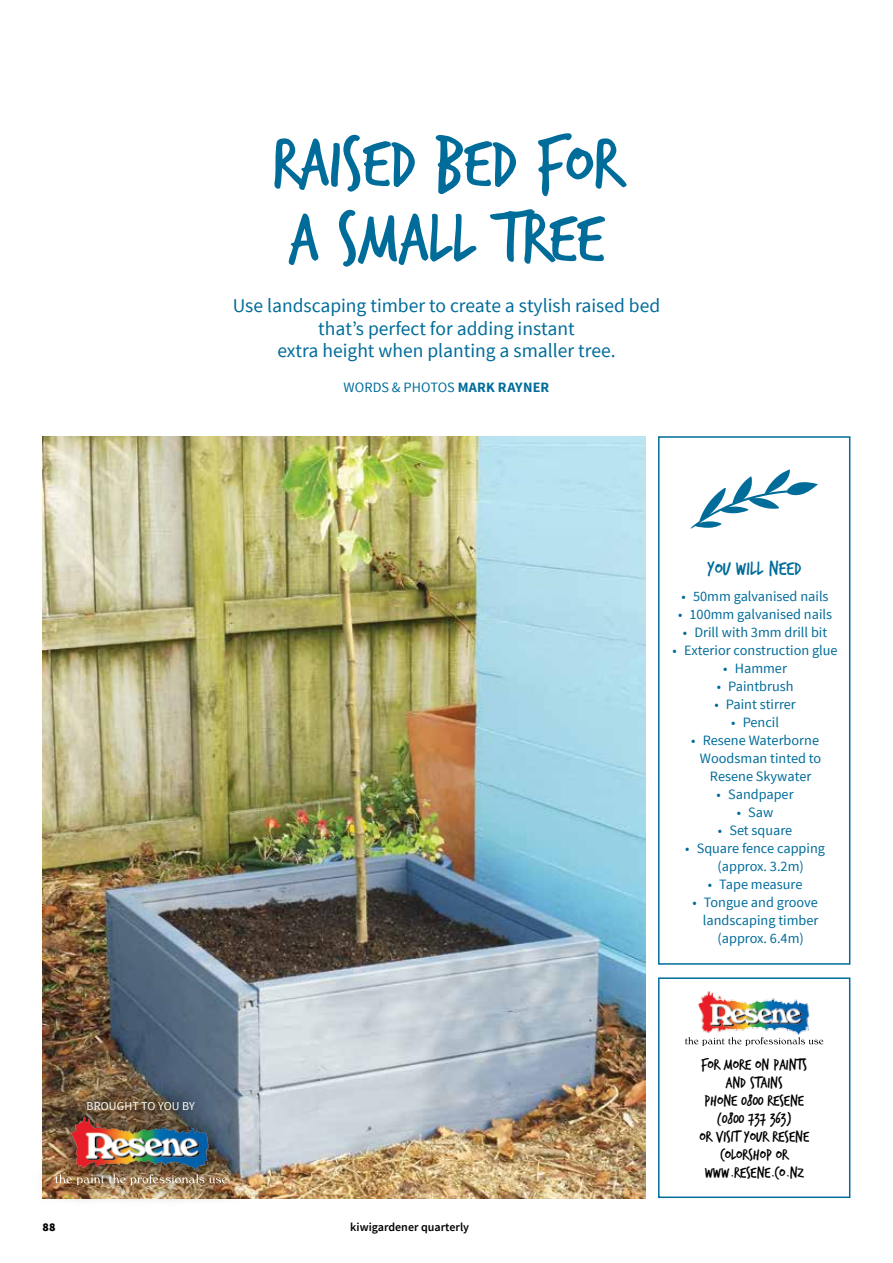
<style>
.page{position:relative;width:893px;height:1263px;background:#fff}
.page>*{position:absolute;margin:0;border:0;box-sizing:border-box;transform-origin:0 0}
.t1{font:75px/75px "Trash Hand";color:#006c9a}
.t2{font:21px "Trash Hand";color:#006c9a}
.t3{font:19.5px/22.5px "Source Sans Pro";color:#006c9a;text-align:center}
.t4{font:16.5px/18px "Trash Hand";color:#000;text-align:center}
.t5{font:14.25px/18px "Source Sans Pro";color:#006c9a}
.t6{font:600 12px "Source Sans Pro";color:#000}
.t7{font:12px "Source Sans Pro";letter-spacing:.01em;color:#fff}
.t8{font:900 12px "Source Sans Pro";color:#000}
.s1{font-weight:700}
</style>
<div class="page">
<img style="left:697px;top:991px;width:113px;height:44px">
<svg style="left:685px;top:1037px;width:138px;height:9px"></svg>
<div style="left:658px;top:977px;width:192px;height:221px;border:2px solid #006c9a"></div>
<div style="left:658px;top:436px;width:192px;height:529px;border:2px solid #006c9a"></div>
<img style="left:43px;top:436px;width:602px;height:762px">
<svg style="left:691px;top:469px;width:127px;height:60px"></svg>
<div style="left:34px;top:1079px;width:215px;height:128px;background:#000;opacity:.75"></div>
<img style="left:56px;top:1117px;width:170px;height:55px">
<svg style="left:55px;top:1174px;width:172px;height:11px;background:#a58a6d"></svg>
<h1 class="t1" style="left:273px;top:129px;width:349px">RAISED BED FOR<br>A SMALL TREE</h1>
<h3 class="t3" style="left:233px;top:295px;width:429px">Use landscaping timber to create a stylish raised bed that’s perfect for adding instant<br>extra height when planting a smaller tree.</h3>
<p class="t5" style="left:344px;top:379px;width:207px">Words &amp; PHOTOS <span class="s1">MARK RAYNER</span></p>
<p class="t7" style="left:86px;top:1098px;width:110px">brought to you by</p>
<p class="t8" style="left:43px;top:1219px;width:14px">88</p>
<p class="t6" style="left:350px;top:1219px;width:120px">kiwigardener quarterly</p>
<h2 class="t2" style="left:707px;top:558px;width:96px">YOU WILL NEED</h2>
<p class="t5" style="left:682px;top:587px;width:149px">• 50mm galvanised nails</p>
<p class="t5" style="left:678px;top:605px;width:156px">• 100mm galvanised nails</p>
<p class="t5" style="left:683px;top:623px;width:146px">• Drill with 3mm drill bit</p>
<p class="t5" style="left:673px;top:641px;width:167px">• Exterior construction glue</p>
<p class="t5" style="left:723px;top:659px;width:65px">• Hammer</p>
<p class="t5" style="left:717px;top:677px;width:78px">• Paintbrush</p>
<p class="t5" style="left:714px;top:695px;width:83px">• Paint stirrer</p>
<p class="t5" style="left:731px;top:713px;width:49px">• Pencil</p>
<p class="t5" style="left:691px;top:731px;width:129px">• Resene Waterborne</p>
<p class="t5" style="left:700px;top:749px;width:123px">Woodsman tinted to</p>
<p class="t5" style="left:710px;top:767px;width:103px">Resene Skywater</p>
<p class="t5" style="left:717px;top:785px;width:79px">• Sandpaper</p>
<p class="t5" style="left:737px;top:803px;width:38px">• Saw</p>
<p class="t5" style="left:718px;top:821px;width:76px">• Set square</p>
<p class="t5" style="left:717px;top:839px;width:109px;text-indent:-32px">• Square fence capping (approx. 3.2m)</p>
<p class="t5" style="left:708px;top:875px;width:96px">• Tape measure</p>
<p class="t5" style="left:692px;top:893px;width:127px">• Tongue and groove</p>
<p class="t5" style="left:703px;top:911px;width:117px">landscaping timber</p>
<p class="t5" style="left:717px;top:929px;width:88px">(approx. 6.4m)</p>
<p class="t4" style="left:699px;top:1056px;width:111px">FOR MORE ON PAINTS<br>AND STAINS<br>PHONE 0800 RESENE (0800 737 363)<br>OR VISIT YOUR RESENE<br>COLORSHOP OR<br>WWW.RESENE.CO.NZ</p>
</div>
